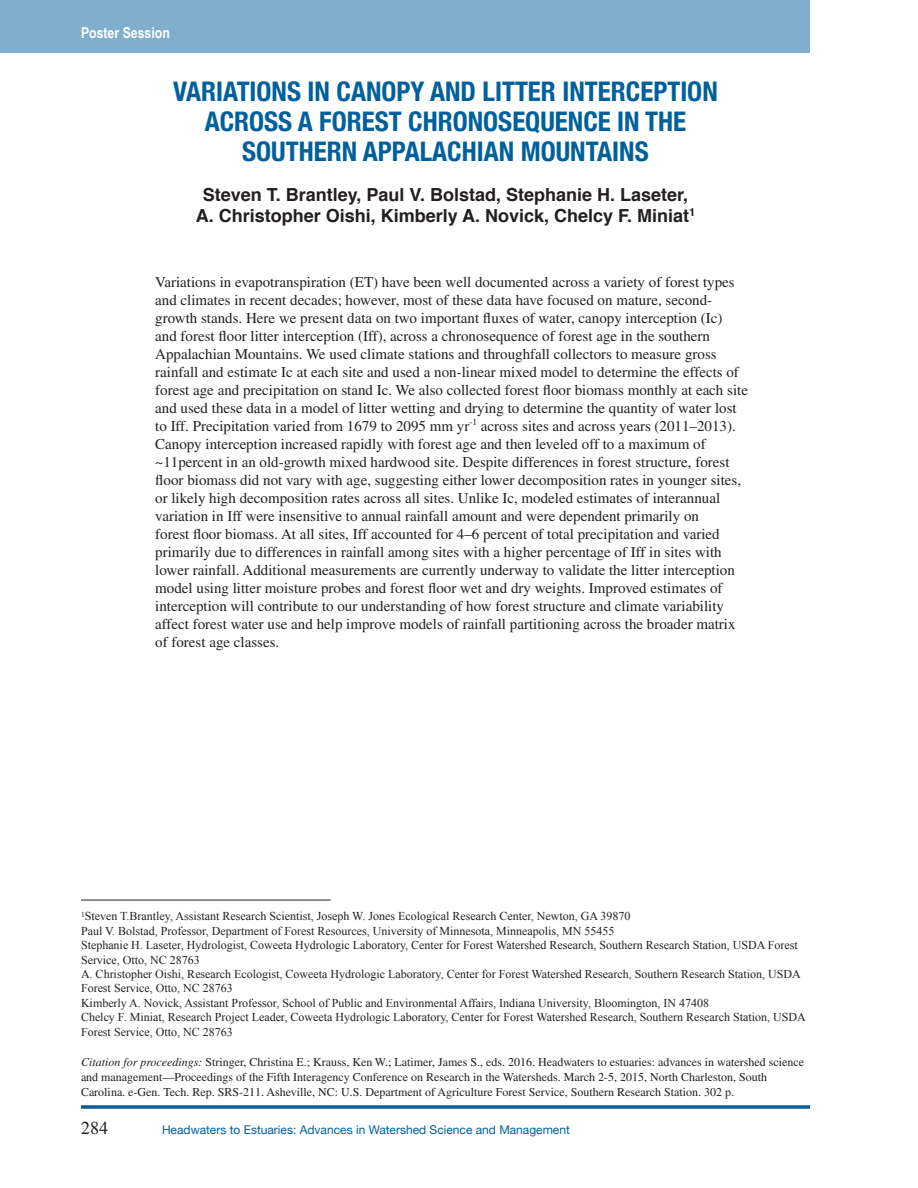
<style>
.page{position:relative;width:918px;height:1188px;background:#fff}
.page>*{position:absolute;margin:0;border:0;box-sizing:border-box;transform-origin:0 0}
.paper_title{font:700 condensed 27px/30px "Helvetica Neue";color:#00609c;text-align:center}
.author{font:700 18px/21.6px "Helvetica";color:#231f20;text-align:center}
.t1{font:18px "Times New Roman";color:#231f20}
.body_text_1_col{font:15px/18px "Times LT Std";color:#231f20}
.t2{font:700 15px "Arial Narrow";color:#fff}
.author_footnote_2nd{font:12px/14.4px "Times New Roman";color:#231f20}
.t3{font:12px/15px "Times LT Std";color:#231f20}
.author_footnote_1st{font:12px "Times New Roman";color:#231f20}
.t4{font:12px "Helvetica Neue";color:#00609c}
.s1{font-style:italic}
</style>
<div class="page">
<div style="left:0;top:0;width:810px;height:53px;background:#80afcd"></div>
<hr style="left:81px;top:1106px;width:729px;height:2px;background:#00609c">
<hr style="left:81px;top:900px;width:250px;height:1px;background:#231f20">
<p class="t2" style="left:81px;top:21px;width:90px">Poster Session</p>
<p class="paper_title" style="left:173px;top:74px;width:546px">VARIATIONS IN CANOPY AND LITTER INTERCEPTION<br>ACROSS A FOREST CHRONOSEQUENCE IN THE<br>SOUTHERN APPALACHIAN MOUNTAINS</p>
<p class="author" style="left:196px;top:184px;width:501px">Steven T. Brantley, Paul V. Bolstad, Stephanie H. Laseter,<br>A. Christopher Oishi, Kimberly A. Novick, Chelcy F. Miniat<sup>1</sup></p>
<p class="body_text_1_col" style="left:155px;top:273px;width:594px">Variations in evapotranspiration (ET) have been well documented across a variety of forest types and climates in recent decades; however, most of these data have focused on mature, second&shy;growth stands. Here we present data on two important fluxes of water, canopy interception (Ic)<br>and forest floor litter interception (Iff), across a chronosequence of forest age in the southern Appalachian Mountains. We used climate stations and throughfall collectors to measure gross rainfall and estimate Ic at each site and used a non-linear mixed model to determine the effects of forest age and precipitation on stand Ic. We also collected forest floor biomass monthly at each site and used these data in a model of litter wetting and drying to determine the quantity of water lost to Iff. Precipitation varied from 1679 to 2095 mm yr<sup>-1</sup> across sites and across years (2011–2013).<br>Canopy interception increased rapidly with forest age and then leveled off to a maximum of ~11percent in an old-growth mixed hardwood site. Despite differences in forest structure, forest floor biomass did not vary with age, suggesting either lower decomposition rates in younger sites, or likely high decomposition rates across all sites. Unlike Ic, modeled estimates of interannual variation in Iff were insensitive to annual rainfall amount and were dependent primarily on<br>forest floor biomass. At all sites, Iff accounted for 4–6 percent of total precipitation and varied primarily due to differences in rainfall among sites with a higher percentage of Iff in sites with lower rainfall. Additional measurements are currently underway to validate the litter interception model using litter moisture probes and forest floor wet and dry weights. Improved estimates of interception will contribute to our understanding of how forest structure and climate variability affect forest water use and help improve models of rainfall partitioning across the broader matrix of forest age classes.</p>
<p class="author_footnote_1st" style="left:81px;top:908px;width:551px"><sup>1</sup>Steven T.Brantley, Assistant Research Scientist, Joseph W. Jones Ecological Research Center, Newton, GA 39870</p>
<p class="author_footnote_2nd" style="left:81px;top:923px;width:535px">Paul V. Bolstad, Professor, Department of Forest Resources, University of Minnesota, Minneapolis, MN 55455</p>
<p class="author_footnote_2nd" style="left:81px;top:938px;width:718px">Stephanie H. Laseter, Hydrologist, Coweeta Hydrologic Laboratory, Center for Forest Watershed Research, Southern Research Station, USDA Forest<br>Service, Otto, NC 28763</p>
<p class="author_footnote_2nd" style="left:81px;top:967px;width:721px">A. Christopher Oishi, Research Ecologist, Coweeta Hydrologic Laboratory, Center for Forest Watershed Research, Southern Research Station, USDA<br>Forest Service, Otto, NC 28763</p>
<p class="author_footnote_2nd" style="left:81px;top:995px;width:630px">Kimberly A. Novick, Assistant Professor, School of Public and Environmental Affairs, Indiana University, Bloomington, IN 47408</p>
<p class="author_footnote_2nd" style="left:81px;top:1010px;width:726px">Chelcy F. Miniat, Research Project Leader, Coweeta Hydrologic Laboratory, Center for Forest Watershed Research, Southern Research Station, USDA<br>Forest Service, Otto, NC 28763</p>
<p class="t3" style="left:81px;top:1054px;width:725px"><span class="s1">Citation for proceedings:</span> Stringer, Christina E.; Krauss, Ken W.; Latimer, James S., eds. 2016. Headwaters to estuaries: advances in watershed science and management—Proceedings of the Fifth Interagency Conference on Research in the Watersheds. March 2-5, 2015, North Charleston, South<br>Carolina. e-Gen. Tech. Rep. SRS-211. Asheville, NC: U.S. Department of Agriculture Forest Service, Southern Research Station. 302 p.</p>
<p class="t1" style="left:81px;top:1116px;width:28px">284</p>
<p class="t4" style="left:162px;top:1121px;width:409px">Headwaters to Estuaries: Advances in Watershed Science and Management</p>
</div>
